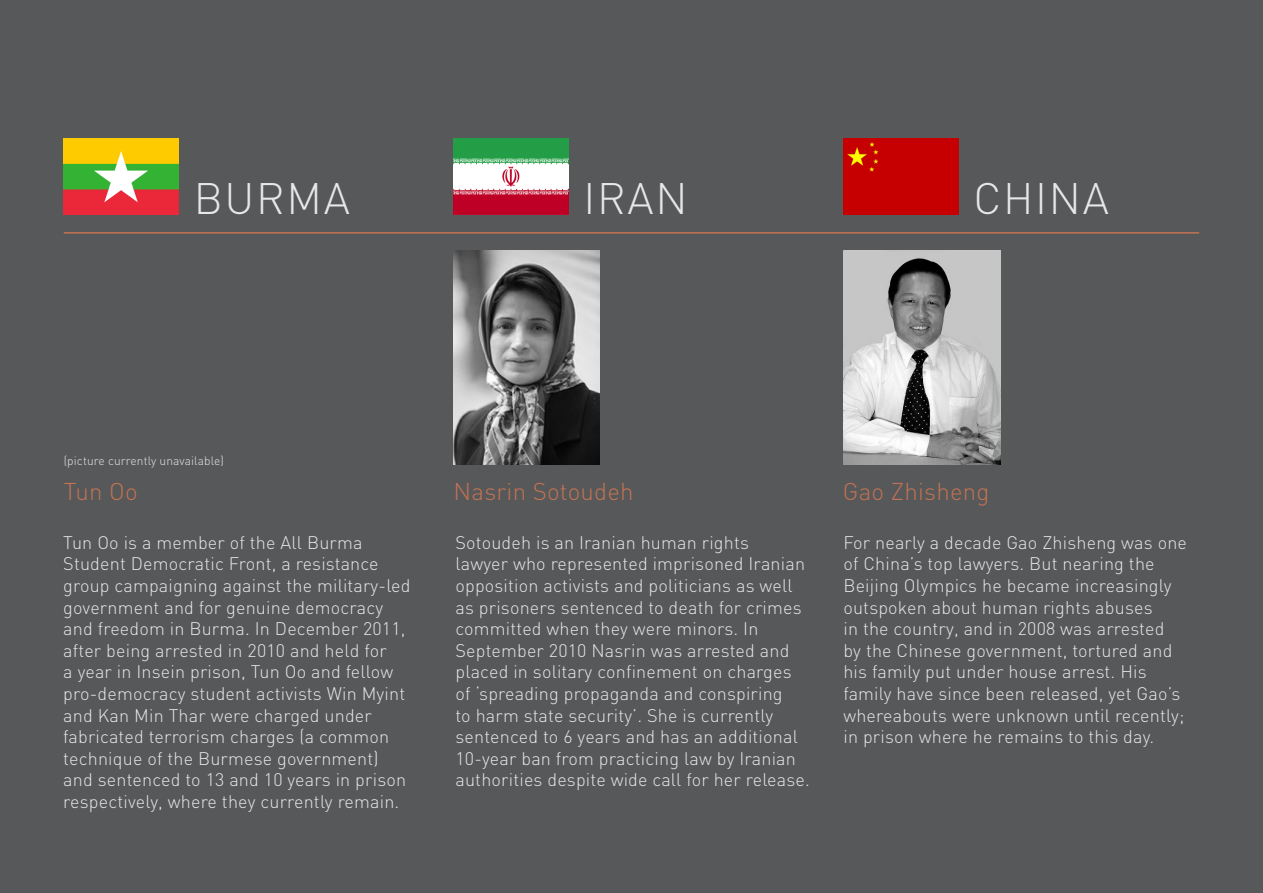
<style>
.page{position:relative;width:1263px;height:893px;background:#57585a}
.page>*{position:absolute;margin:0;border:0;box-sizing:border-box;transform-origin:0 0}
.t1{font:300 43.5px "DIN";letter-spacing:.04em;color:#e6e7e9}
.BODY{font:300 24px "DIN";letter-spacing:.01em;color:#c27352}
.BODY-2{font:300 18px/21.6px "DIN";letter-spacing:.01em;color:#e6e7e9}
.BODY-3{font:300 12px "DIN";letter-spacing:.01em;color:#e6e7e9}
</style>
<div class="page">
<hr style="left:64px;top:232px;width:1135px;height:2px;background:#c27352">
<img style="left:64px;top:138px;width:114px;height:77px">
<div style="left:843px;top:138px;width:115px;height:77px;background:#c60001"></div>
<img style="left:844px;top:251px;width:157px;height:214px">
<img style="left:454px;top:138px;width:114px;height:77px">
<img style="left:454px;top:251px;width:145px;height:214px">
<p class="t1" style="left:194px;top:171px;width:158px">BURMA</p>
<p class="t1" style="left:973px;top:171px;width:137px">CHINA</p>
<p class="t1" style="left:583px;top:171px;width:106px">IRAN</p>
<p class="BODY-3" style="left:64px;top:453px;width:162px">(picture currently unavailable)</p>
<p class="BODY" style="left:64px;top:476px;width:75px">Tun Oo</p>
<p class="BODY" style="left:843px;top:476px;width:148px">Gao Zhisheng</p>
<p class="BODY" style="left:454px;top:476px;width:181px">Nasrin Sotoudeh</p>
<p class="BODY-2" style="left:63px;top:531px;width:349px">Tun Oo is a member of the All Burma Student Democratic Front, a resistance group campaigning against the military-led government and for genuine democracy and freedom in Burma. In December 2011, after being arrested in 2010 and held for<br>a year in Insein prison, Tun Oo and fellow pro-democracy student activists Win Myint and Kan Min Thar were charged under fabricated terrorism charges (a common technique of the Burmese government) and sentenced to 13 and 10 years in prison respectively, where they currently remain.</p>
<p class="BODY-2" style="left:455px;top:531px;width:356px">Sotoudeh is an Iranian human rights<br>lawyer who represented imprisoned Iranian opposition activists and politicians as well as prisoners sentenced to death for crimes committed when they were minors. In September 2010 Nasrin was arrested and placed in solitary confinement on charges of ‘spreading propaganda and conspiring<br>to harm state security’. She is currently sentenced to 6 years and has an additional 10-year ban from practicing law by Iranian authorities despite wide call for her release.</p>
<p class="BODY-2" style="left:843px;top:531px;width:345px">For nearly a decade Gao Zhisheng was one of China’s top lawyers. But nearing the Beijing Olympics he became increasingly outspoken about human rights abuses<br>in the country, and in 2008 was arrested<br>by the Chinese government, tortured and his family put under house arrest. His family have since been released, yet Gao’s whereabouts were unknown until recently; in prison where he remains to this day.</p>
</div>
